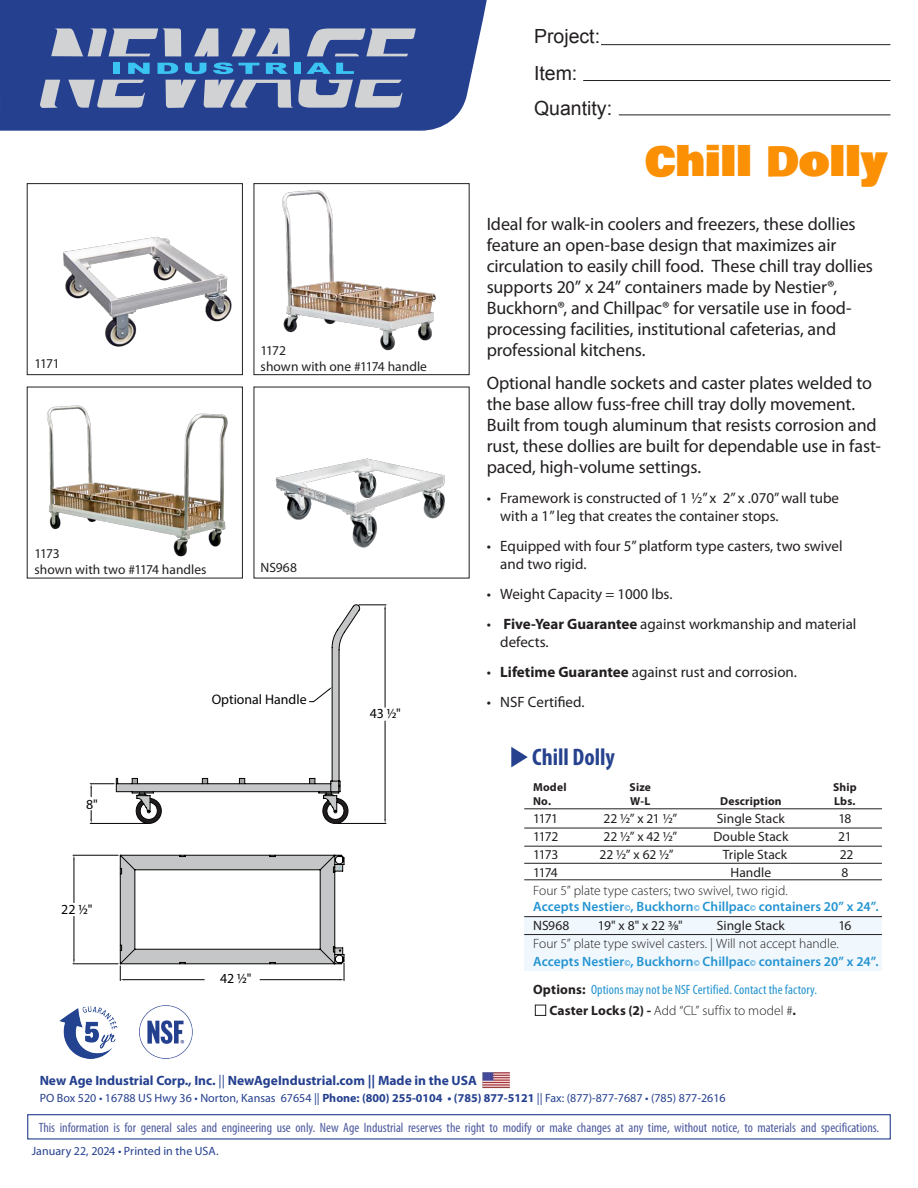
<style>
.page{position:relative;width:918px;height:1188px;background:#fff}
.page>*{position:absolute;margin:0;border:0;box-sizing:border-box;transform-origin:0 0}
.t1{font:40.5px "Bowlby One";letter-spacing:.01em;color:#fc9004}
.Header_Left{font:700 condensed 24px "Myriad Pro";color:#26428e}
.t2{font:19.5px/37.3px "Arial";color:#231f20}
.t3{font:18px/21px "Myriad Pro";letter-spacing:-.01em;color:#231f20}
.t4{font:15px/18px "Myriad Pro";color:#231f20}
.t5{font:13.8px "Myriad Pro";color:#040503}
.t6{font:13.5px/16.2px "Myriad Pro";color:#231f20}
.t7{font:condensed 13.5px "Myriad Pro";color:#4d5a9e}
.t8{font:300 13.5px/18.1px "Myriad Pro";color:#231f20}
.t9{font:600 13.5px "Myriad Pro";letter-spacing:.005em;color:#2393d1}
.t10{font:700 13.5px "Myriad Pro";color:#25408f}
.t11{font:condensed 13.5px "Myriad Pro";letter-spacing:.01em;color:#2393d1}
.t12{font:12px "Myriad Pro";color:#25408f}
.t13{font:700 11.55px "Myriad Pro";letter-spacing:.015em;color:#231f20}
.s1{font-weight:700}
.s2{font-size:9px}
.s3{font-weight:400}
.s4{font-weight:700;font-stretch:normal;color:#231f20}
</style>
<div class="page">
<svg style="left:0;top:0;width:487px;height:131px;background:#314b95"></svg>
<hr style="left:601px;top:44px;width:289px;height:1px;background:#231f20">
<hr style="left:583px;top:80px;width:307px;height:1px;background:#231f20">
<hr style="left:619px;top:115px;width:271px;height:1px;background:#231f20">
<div style="left:294px;top:63px;width:7px;height:11px;background:#3bc3f1"></div>
<svg style="left:306px;top:63px;width:48px;height:11px"></svg>
<svg style="left:40px;top:80px;width:20px;height:28px"></svg>
<svg style="left:68px;top:80px;width:77px;height:28px;background:#909bba"></svg>
<svg style="left:166px;top:80px;width:30px;height:28px"></svg>
<svg style="left:51px;top:28px;width:239px;height:46px;background:#637fb0"></svg>
<svg style="left:204px;top:80px;width:199px;height:28px;background:#8e99b9"></svg>
<svg style="left:307px;top:28px;width:109px;height:28px;background:#828fb4"></svg>
<div style="left:27px;top:1114px;width:864px;height:26px;border:1px solid #25408f"></div>
<img style="left:483px;top:1072px;width:26px;height:17px">
<img style="left:139px;top:1006px;width:53px;height:53px">
<img style="left:60px;top:1006px;width:58px;height:53px">
<div style="left:524px;top:917px;width:358px;height:54px;background:#f0f8fd"></div>
<hr style="left:524px;top:808px;width:358px;height:1px;background:#231f20">
<hr style="left:524px;top:828px;width:358px;height:1px;background:#231f20">
<hr style="left:524px;top:846px;width:358px;height:1px;background:#231f20">
<hr style="left:524px;top:863px;width:358px;height:1px;background:#231f20">
<hr style="left:524px;top:880px;width:358px;height:1px;background:#231f20">
<hr style="left:524px;top:916px;width:358px;height:1px;background:#231f20">
<hr style="left:524px;top:934px;width:358px;height:1px;background:#231f20">
<svg style="left:511px;top:747px;width:17px;height:20px"></svg>
<div style="left:535px;top:1005px;width:11px;height:11px;border:1px solid #231f20"></div>
<svg style="left:90px;top:605px;width:297px;height:219px"></svg>
<svg style="left:73px;top:855px;width:272px;height:126px"></svg>
<img style="left:63px;top:236px;width:169px;height:111px">
<div style="left:27px;top:183px;width:216px;height:192px;border:1px solid #231f20"></div>
<img style="left:282px;top:190px;width:154px;height:161px">
<div style="left:254px;top:183px;width:216px;height:192px;border:1px solid #231f20"></div>
<img style="left:46px;top:405px;width:182px;height:152px">
<img style="left:275px;top:458px;width:170px;height:90px">
<p class="t6" style="left:35px;top:355px;width:27px">1171</p>
<p class="t6" style="left:261px;top:342px;width:168px">1172<br>shown with one #1174 handle</p>
<p class="t6" style="left:35px;top:545px;width:174px">1173<br>shown with two #1174 handles</p>
<p class="t6" style="left:261px;top:559px;width:38px">NS968</p>
<p class="t5" style="left:86px;top:796px;width:13px">8"</p>
<p class="t5" style="left:61px;top:901px;width:33px">22 1⁄2"</p>
<p class="t5" style="left:212px;top:691px;width:96px">Optional Handle</p>
<p class="t5" style="left:370px;top:705px;width:33px">43 1⁄2"</p>
<p class="t5" style="left:220px;top:970px;width:33px">42 1⁄2"</p>
<p class="t2" style="left:534px;top:17px;width:68px">Project:<br>Item:</p>
<p class="t2" style="left:534px;top:89px;width:80px">Quantity:</p>
<p class="t1" style="left:645px;top:131px;width:245px">Chill Dolly</p>
<p class="t3" style="left:487px;top:213px;width:388px">Ideal for walk-in coolers and freezers, these dollies feature an open-base design that maximizes air circulation to easily chill food. These chill tray dollies supports 20” x 24” containers made by Nestier®, Buckhorn®, and Chillpac® for versatile use in food&shy;processing facilities, institutional cafeterias, and professional kitchens.</p>
<p class="t3" style="left:487px;top:372px;width:396px">Optional handle sockets and caster plates welded to the base allow fuss-free chill tray dolly movement.<br>Built from tough aluminum that resists corrosion and rust, these dollies are built for dependable use in fast&shy;paced, high-volume settings.</p>
<p class="t4" style="left:500px;top:488px;width:340px;text-indent:-14px">• Framework is constructed of 1 1/2” x 2” x .070” wall tube with a 1” leg that creates the container stops.</p>
<p class="t4" style="left:500px;top:536px;width:344px;text-indent:-14px">• Equipped with four 5” platform type casters, two swivel and two rigid.</p>
<p class="t4" style="left:487px;top:584px;width:187px">• Weight Capacity = 1000 lbs.</p>
<p class="t4" style="left:500px;top:614px;width:358px;text-indent:-14px">• <span class="s1">Five-Year Guarantee</span> against workmanship and material defects.</p>
<p class="t4" style="left:487px;top:662px;width:312px">• <span class="s1">Lifetime Guarantee</span> against rust and corrosion.</p>
<p class="t4" style="left:487px;top:692px;width:99px">• NSF Certified.</p>
<p class="Header_Left" style="left:532px;top:742px;width:84px">Chill Dolly</p>
<p class="t13" style="left:533px;top:780px;width:35px">Model</p>
<p class="t13" style="left:630px;top:780px;width:23px">Size</p>
<p class="t13" style="left:833px;top:780px;width:25px">Ship</p>
<p class="t13" style="left:533px;top:793px;width:19px">No.</p>
<p class="t13" style="left:630px;top:793px;width:22px">W-L</p>
<p class="t13" style="left:720px;top:793px;width:63px">Description</p>
<p class="t13" style="left:834px;top:793px;width:23px">Lbs.</p>
<p class="t6" style="left:533px;top:810px;width:27px">1171</p>
<p class="t6" style="left:604px;top:810px;width:75px">22 ½” x 21 ½”</p>
<p class="t6" style="left:717px;top:810px;width:69px">Single Stack</p>
<p class="t6" style="left:838px;top:810px;width:15px">18</p>
<p class="t6" style="left:533px;top:828px;width:27px">1172</p>
<p class="t6" style="left:603px;top:828px;width:75px">22 ½” x 42 ½”</p>
<p class="t6" style="left:713px;top:828px;width:76px">Double Stack</p>
<p class="t6" style="left:838px;top:828px;width:15px">21</p>
<p class="t6" style="left:533px;top:846px;width:27px">1173</p>
<p class="t6" style="left:600px;top:846px;width:76px">22 1/2” x 62 1/2”</p>
<p class="t6" style="left:723px;top:846px;width:66px">Triple Stack</p>
<p class="t6" style="left:840px;top:846px;width:15px">22</p>
<p class="t6" style="left:533px;top:864px;width:26px">1174</p>
<p class="t6" style="left:731px;top:864px;width:42px">Handle</p>
<p class="t6" style="left:842px;top:864px;width:8px">8</p>
<p class="t8" style="left:533px;top:881px;width:256px">Four 5” plate type casters; two swivel, two rigid.</p>
<p class="t9" style="left:533px;top:898px;width:347px">Accepts Nestier<span class="s2">©</span>, Buckhorn<span class="s2">©</span> Chillpac<span class="s2">©</span> containers 20” x 24”.</p>
<p class="t6" style="left:533px;top:917px;width:38px">NS968</p>
<p class="t6" style="left:598px;top:917px;width:86px">19" x 8" x 22 3/8"</p>
<p class="t6" style="left:717px;top:917px;width:69px">Single Stack</p>
<p class="t8" style="left:533px;top:916px;width:320px;text-indent:305px"><span class="s3">16<br></span>Four 5” plate type swivel casters. | Will not accept handle.</p>
<p class="t9" style="left:533px;top:953px;width:347px">Accepts Nestier<span class="s2">©</span>, Buckhorn<span class="s2">©</span> Chillpac<span class="s2">©</span> containers 20” x 24”.</p>
<p class="t11" style="left:533px;top:981px;width:286px"><span class="s4">Options:</span> Options may not be NSF Certified. Contact the factory.</p>
<p class="t8" style="left:549px;top:1001px;width:248px"><span class="s1">Caster Locks (2) -</span> Add “CL” suffix to model #<span class="s1">.</span></p>
<p class="t10" style="left:40px;top:1072px;width:439px">New Age Industrial Corp., Inc. <span class="s3">||</span> NewAgeIndustrial.com || Made in the USA</p>
<p class="t12" style="left:40px;top:1090px;width:687px">PO Box 520 • 16788 US Hwy 36 • Norton, Kansas 67654 || <span class="s1">Phone: (800) 255-0104 • (785) 877-5121</span> || Fax: (877)-877-7687 • (785) 877-2616</p>
<p class="t7" style="left:39px;top:1119px;width:842px">This information is for general sales and engineering use only. New Age Industrial reserves the right to modify or make changes at any time, without notice, to materials and specifications.</p>
<p class="t12" style="left:32px;top:1143px;width:189px">January 22, 2024 • Printed in the USA.</p>
</div>
